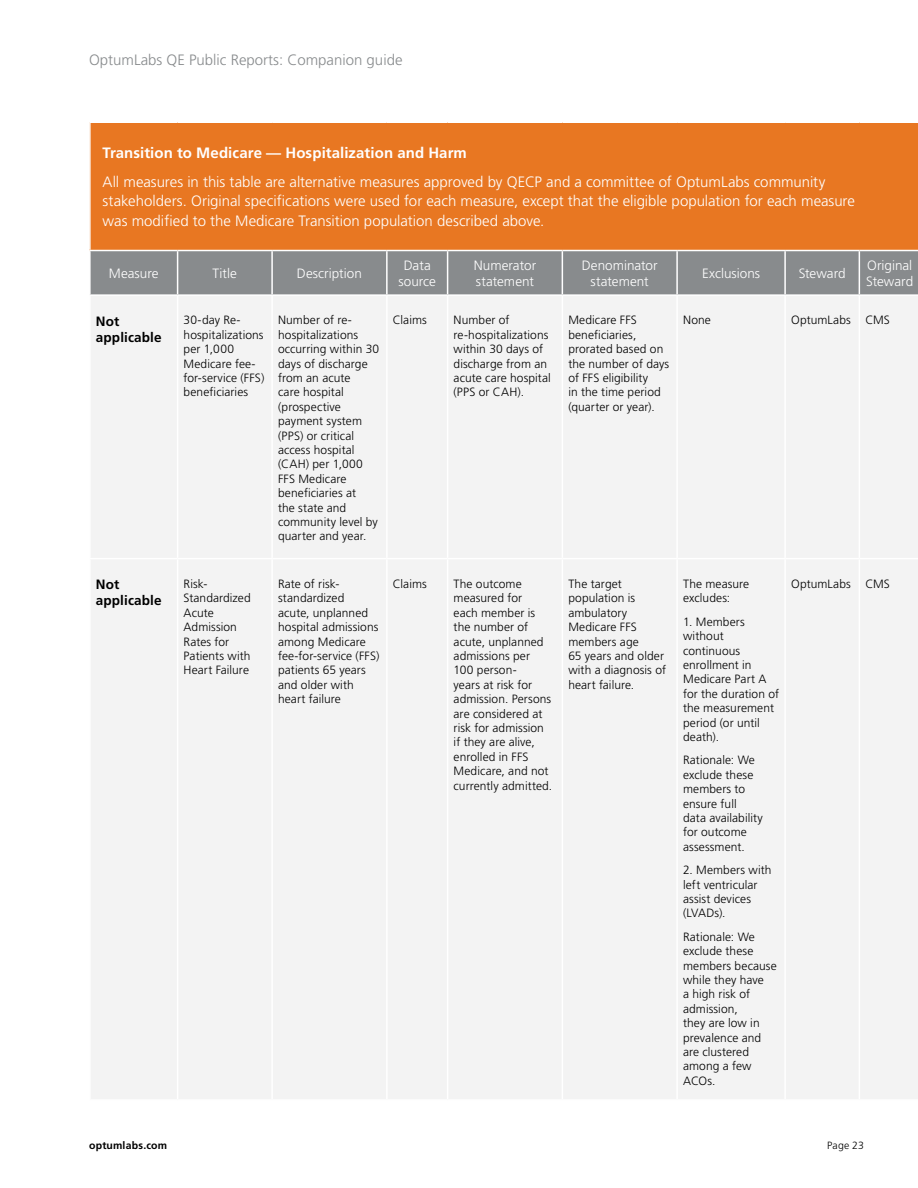
<style>
.page{position:relative;width:918px;height:1188px;background:#fff}
.page>*{position:absolute;margin:0;border:0;box-sizing:border-box;transform-origin:0 0}
.t1{font:300 15px/19.5px "Frutiger LT Pro";color:#fff}
.t2{font:700 15px "Frutiger LT Pro";letter-spacing:.005em;color:#fff}
.t3{font:300 15px "Frutiger LT Pro";color:#888b8d}
.t4{font:300 13.5px/16.2px "Frutiger LT Pro";color:#fff;text-align:center}
.t5{font:700 13.5px/16.2px "Frutiger LT Pro";letter-spacing:.01em;color:#000}
.t6{font:300 12px/14.4px "Frutiger LT Pro";letter-spacing:.005em;color:#000}
.t7{font:700 10.5px "Frutiger LT Pro";letter-spacing:.015em;color:#000}
.t8{font:300 10.5px "Frutiger LT Pro";letter-spacing:.01em;color:#000}
</style>
<div class="page">
<div style="left:90px;top:122px;width:828px;height:128px;background:#e87722"></div>
<div style="left:91px;top:251px;width:827px;height:43px;background:#888b8d"></div>
<div style="left:91px;top:296px;width:827px;height:803px;background:#f3f3f3"></div>
<hr style="left:89px;top:122px;width:89px;height:1px;background:#fff">
<hr style="left:89px;top:123px;width:2px;height:127px;background:#fff">
<hr style="left:178px;top:122px;width:94px;height:1px;background:#fff">
<hr style="left:272px;top:122px;width:115px;height:1px;background:#fff">
<hr style="left:387px;top:122px;width:61px;height:1px;background:#fff">
<hr style="left:448px;top:122px;width:114px;height:1px;background:#fff">
<hr style="left:562px;top:122px;width:115px;height:1px;background:#fff">
<hr style="left:677px;top:122px;width:108px;height:1px;background:#fff">
<hr style="left:785px;top:122px;width:74px;height:1px;background:#fff">
<hr style="left:859px;top:122px;width:59px;height:1px;background:#fff">
<hr style="left:177px;top:251px;width:1px;height:43px;background:#fff">
<hr style="left:271px;top:251px;width:2px;height:43px;background:#fff">
<hr style="left:386px;top:251px;width:2px;height:43px;background:#fff">
<hr style="left:447px;top:251px;width:1px;height:43px;background:#fff">
<hr style="left:562px;top:251px;width:1px;height:43px;background:#fff">
<hr style="left:676px;top:251px;width:2px;height:43px;background:#fff">
<hr style="left:784px;top:251px;width:2px;height:43px;background:#fff">
<hr style="left:859px;top:251px;width:1px;height:43px;background:#fff">
<hr style="left:177px;top:296px;width:1px;height:262px;background:#fff">
<hr style="left:271px;top:296px;width:2px;height:262px;background:#fff">
<hr style="left:386px;top:296px;width:2px;height:262px;background:#fff">
<hr style="left:447px;top:296px;width:1px;height:262px;background:#fff">
<hr style="left:562px;top:296px;width:1px;height:262px;background:#fff">
<hr style="left:676px;top:296px;width:2px;height:262px;background:#fff">
<hr style="left:784px;top:296px;width:2px;height:262px;background:#fff">
<hr style="left:859px;top:296px;width:1px;height:262px;background:#fff">
<hr style="left:89px;top:558px;width:89px;height:1px;background:#fff">
<hr style="left:178px;top:558px;width:94px;height:1px;background:#fff">
<hr style="left:177px;top:559px;width:1px;height:540px;background:#fff">
<hr style="left:272px;top:558px;width:115px;height:1px;background:#fff">
<hr style="left:271px;top:559px;width:2px;height:540px;background:#fff">
<hr style="left:387px;top:558px;width:61px;height:1px;background:#fff">
<hr style="left:386px;top:559px;width:2px;height:540px;background:#fff">
<hr style="left:448px;top:558px;width:114px;height:1px;background:#fff">
<hr style="left:447px;top:559px;width:1px;height:540px;background:#fff">
<hr style="left:562px;top:558px;width:115px;height:1px;background:#fff">
<hr style="left:562px;top:559px;width:1px;height:540px;background:#fff">
<hr style="left:677px;top:558px;width:108px;height:1px;background:#fff">
<hr style="left:676px;top:559px;width:2px;height:540px;background:#fff">
<hr style="left:785px;top:558px;width:74px;height:1px;background:#fff">
<hr style="left:784px;top:559px;width:2px;height:540px;background:#fff">
<hr style="left:859px;top:558px;width:59px;height:1px;background:#fff">
<hr style="left:859px;top:559px;width:1px;height:540px;background:#fff">
<p class="t3" style="left:89px;top:51px;width:315px">OptumLabs QE Public Reports: Companion guide</p>
<p class="t2" style="left:103px;top:144px;width:366px">Transition to Medicare — Hospitalization and Harm</p>
<p class="t1" style="left:103px;top:172px;width:754px">All measures in this table are alternative measures approved by QECP and a committee of OptumLabs community stakeholders. Original specifications were used for each measure, except that the eligible population for each measure was modified to the Medicare Transition population described above.</p>
<p class="t4" style="left:109px;top:265px;width:51px">Measure</p>
<p class="t4" style="left:213px;top:265px;width:26px">Title</p>
<p class="t4" style="left:297px;top:265px;width:67px">Description</p>
<p class="t4" style="left:398px;top:257px;width:39px">Data source</p>
<p class="t4" style="left:474px;top:257px;width:64px;text-align:left">Numerator statement</p>
<p class="t4" style="left:582px;top:257px;width:77px">Denominator statement</p>
<p class="t4" style="left:702px;top:265px;width:60px">Exclusions</p>
<p class="t4" style="left:799px;top:265px;width:48px">Steward</p>
<p class="t4" style="left:866px;top:257px;width:48px;text-align:left">Original<br>Steward</p>
<p class="t5" style="left:96px;top:313px;width:67px">Not applicable</p>
<p class="t6" style="left:184px;top:313px;width:82px">30-day Re&shy;hospitalizations per 1,000<br>Medicare fee&shy;for-service (FFS) beneficiaries</p>
<p class="t6" style="left:278px;top:313px;width:103px">Number of re&shy;hospitalizations occurring within 30 days of discharge from an acute<br>care hospital (prospective payment system (PPS) or critical access hospital (CAH) per 1,000<br>FFS Medicare beneficiaries at<br>the state and community level by quarter and year.</p>
<p class="t6" style="left:393px;top:313px;width:35px">Claims</p>
<p class="t6" style="left:454px;top:313px;width:99px">Number of re-hospitalizations within 30 days of discharge from an acute care hospital (PPS or CAH).</p>
<p class="t6" style="left:568px;top:313px;width:102px">Medicare FFS beneficiaries, prorated based on the number of days of FFS eligibility<br>in the time period (quarter or year).</p>
<p class="t6" style="left:683px;top:313px;width:29px">None</p>
<p class="t6" style="left:791px;top:313px;width:100px">OptumLabs CMS</p>
<p class="t5" style="left:96px;top:576px;width:67px">Not applicable</p>
<p class="t6" style="left:184px;top:577px;width:69px">Risk-<br>Standardized<br>Acute<br>Admission<br>Rates for<br>Patients with<br>Heart Failure</p>
<p class="t6" style="left:278px;top:577px;width:103px">Rate of risk&shy;standardized<br>acute, unplanned hospital admissions among Medicare fee-for-service (FFS) patients 65 years and older with heart failure</p>
<p class="t6" style="left:393px;top:577px;width:35px">Claims</p>
<p class="t6" style="left:454px;top:577px;width:100px">The outcome measured for<br>each member is the number of acute, unplanned admissions per<br>100 person-<br>years at risk for admission. Persons are considered at risk for admission if they are alive, enrolled in FFS<br>Medicare, and not currently admitted.</p>
<p class="t6" style="left:568px;top:577px;width:99px">The target population is ambulatory<br>Medicare FFS members age<br>65 years and older with a diagnosis of heart failure.</p>
<p class="t6" style="left:683px;top:577px;width:68px">The measure excludes:</p>
<p class="t6" style="left:791px;top:577px;width:100px">OptumLabs CMS</p>
<p class="t6" style="left:683px;top:614px;width:98px">1. Members without continuous enrollment in<br>Medicare Part A for the duration of the measurement period (or until death).</p>
<p class="t6" style="left:683px;top:753px;width:81px">Rationale: We exclude these members to ensure full<br>data availability for outcome assessment.</p>
<p class="t6" style="left:683px;top:863px;width:90px">2. Members with left ventricular assist devices (LVADs).</p>
<p class="t6" style="left:683px;top:929px;width:95px">Rationale: We exclude these members because while they have<br>a high risk of admission,<br>they are low in prevalence and are clustered among a few<br>ACOs.</p>
<p class="t7" style="left:89px;top:1139px;width:80px">optumlabs.com</p>
<p class="t8" style="left:827px;top:1139px;width:38px">Page 23</p>
</div>
